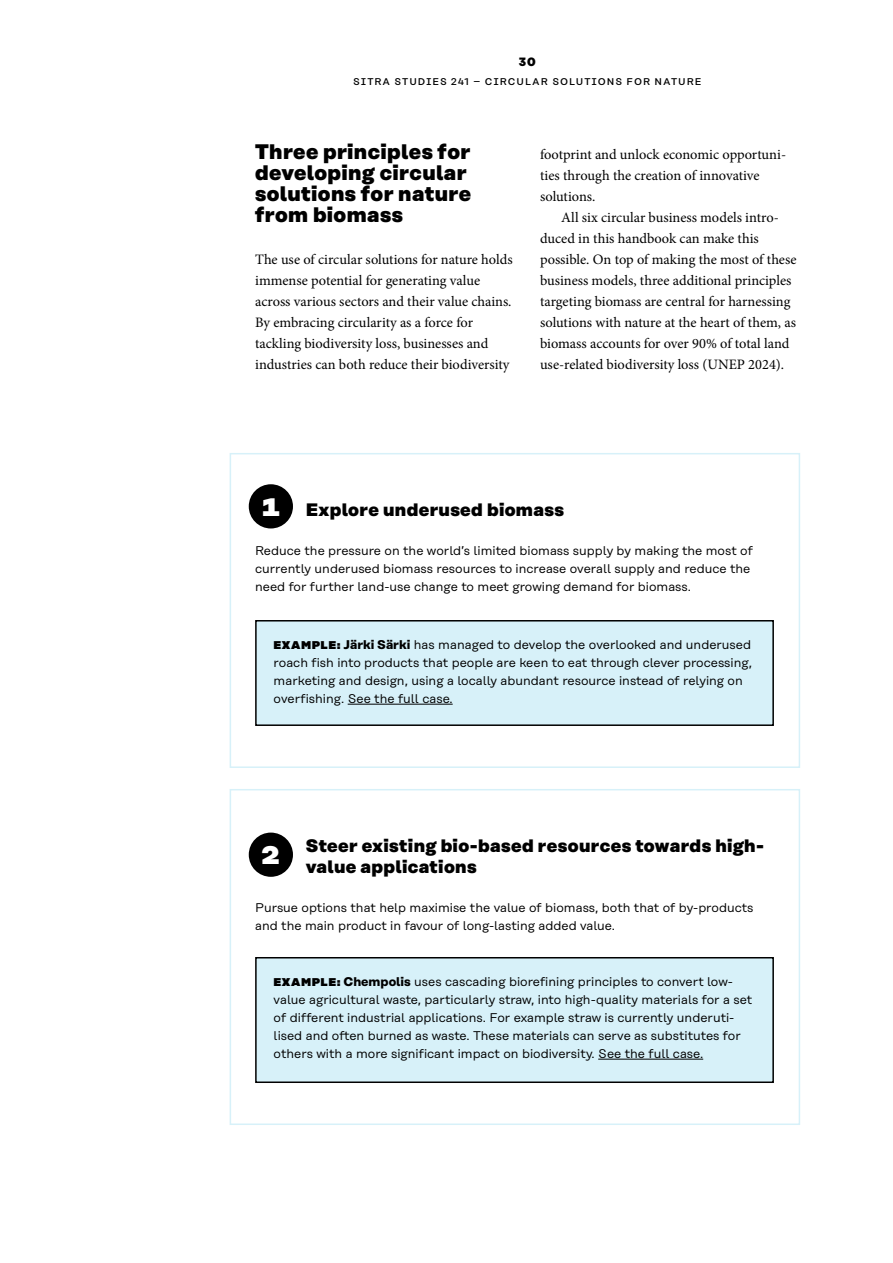
<style>
.page{position:relative;width:893px;height:1263px;background:#fff}
.page>*{position:absolute;margin:0;border:0;box-sizing:border-box;transform-origin:0 0}
.t1{font:800 30px "Rational Text";color:#fff}
.Otsikko_2__h2_-_ei_luetteloon{font:800 21px/21px "Rational Text";letter-spacing:.02em;color:#000}
.Otsikko_3__h2_-_ei_luetteloon{font:800 18px/21px "Rational Text";letter-spacing:.02em;color:#000}
.Leipis{font:14.4px/21px "Minion Pro";color:#000}
.Leipis_syvennys{font:14.4px/21px "Minion Pro";color:#000}
.Box_and_marginal___body{font:12.6px/18px "Rational Text";color:#000}
.t2{font:800 12px "Rational Text";color:#000}
.t3{font:500 9.75px "Rational Text";letter-spacing:.1em;color:#000}
.s1{font-weight:900;font-size:11.25px}
.s2{font-weight:700}
</style>
<div class="page">
<div style="left:249px;top:832px;width:44px;height:45px;background:#000;border-radius:50%"></div>
<div style="left:249px;top:484px;width:44px;height:44px;background:#000;border-radius:50%"></div>
<div style="left:256px;top:621px;width:517px;height:104px;background:#d7f1f9"></div>
<div style="left:256px;top:958px;width:517px;height:124px;background:#d7f1f9"></div>
<hr style="left:598px;top:1059px;width:105px;height:1px;background:#000">
<div style="left:255px;top:957px;width:519px;height:126px;border:2px solid #000"></div>
<div style="left:230px;top:453px;width:570px;height:315px;border:2px solid #d7f1f9"></div>
<div style="left:230px;top:789px;width:570px;height:336px;border:2px solid #d7f1f9"></div>
<hr style="left:348px;top:704px;width:105px;height:1px;background:#000">
<div style="left:255px;top:620px;width:519px;height:106px;border:2px solid #000"></div>
<p class="t2" style="left:519px;top:54px;width:19px">30</p>
<p class="t3" style="left:353px;top:76px;width:350px">SITRA STUDIES 241 – CIRCULAR SOLUTIONS FOR NATURE</p>
<h2 class="Otsikko_2__h2_-_ei_luetteloon" style="left:255px;top:141px;width:218px">Three principles for developing circular solutions for nature from biomass</h2>
<p class="Leipis" style="left:255px;top:249px;width:259px">The use of circular solutions for nature holds immense potential for generating value across various sectors and their value chains.<br>By embracing circularity as a force for tackling biodiversity loss, businesses and industries can both reduce their biodiversity</p>
<p class="Leipis" style="left:540px;top:144px;width:248px">footprint and unlock economic opportuni&shy;ties through the creation of innovative solutions.</p>
<p class="Leipis_syvennys" style="left:540px;top:207px;width:258px;text-indent:21px">All six circular business models intro&shy;duced in this handbook can make this possible. On top of making the most of these business models, three additional principles targeting biomass are central for harnessing solutions with nature at the heart of them, as biomass accounts for over 90% of total land use-related biodiversity loss (UNEP 2024).</p>
<p class="t1" style="left:262px;top:487px;width:20px">1</p>
<h2 class="Otsikko_3__h2_-_ei_luetteloon" style="left:306px;top:499px;width:260px">Explore underused biomass</h2>
<p class="Box_and_marginal___body" style="left:255px;top:542px;width:499px">Reduce the pressure on the world’s limited biomass supply by making the most of currently underused biomass resources to increase overall supply and reduce the need for further land-use change to meet growing demand for biomass.</p>
<p class="Box_and_marginal___body" style="left:274px;top:635px;width:480px"><span class="s1">EXAMPLE:</span> <span class="s2">Järki Särki</span> has managed to develop the overlooked and underused roach fish into products that people are keen to eat through clever processing, marketing and design, using a locally abundant resource instead of relying on overfishing. See the full case.</p>
<p class="t1" style="left:262px;top:835px;width:19px">2</p>
<h2 class="Otsikko_3__h2_-_ei_luetteloon" style="left:306px;top:835px;width:460px">Steer existing bio-based resources towards high&shy;value applications</h2>
<p class="Box_and_marginal___body" style="left:255px;top:899px;width:500px">Pursue options that help maximise the value of biomass, both that of by-products and the main product in favour of long-lasting added value.</p>
<p class="Box_and_marginal___body" style="left:274px;top:972px;width:480px"><span class="s1">EXAMPLE:</span> <span class="s2">Chempolis</span> uses cascading biorefining principles to convert low&shy;value agricultural waste, particularly straw, into high-quality materials for a set of different industrial applications. For example straw is currently underuti&shy;lised and often burned as waste. These materials can serve as substitutes for others with a more significant impact on biodiversity. See the full case.</p>
</div>
